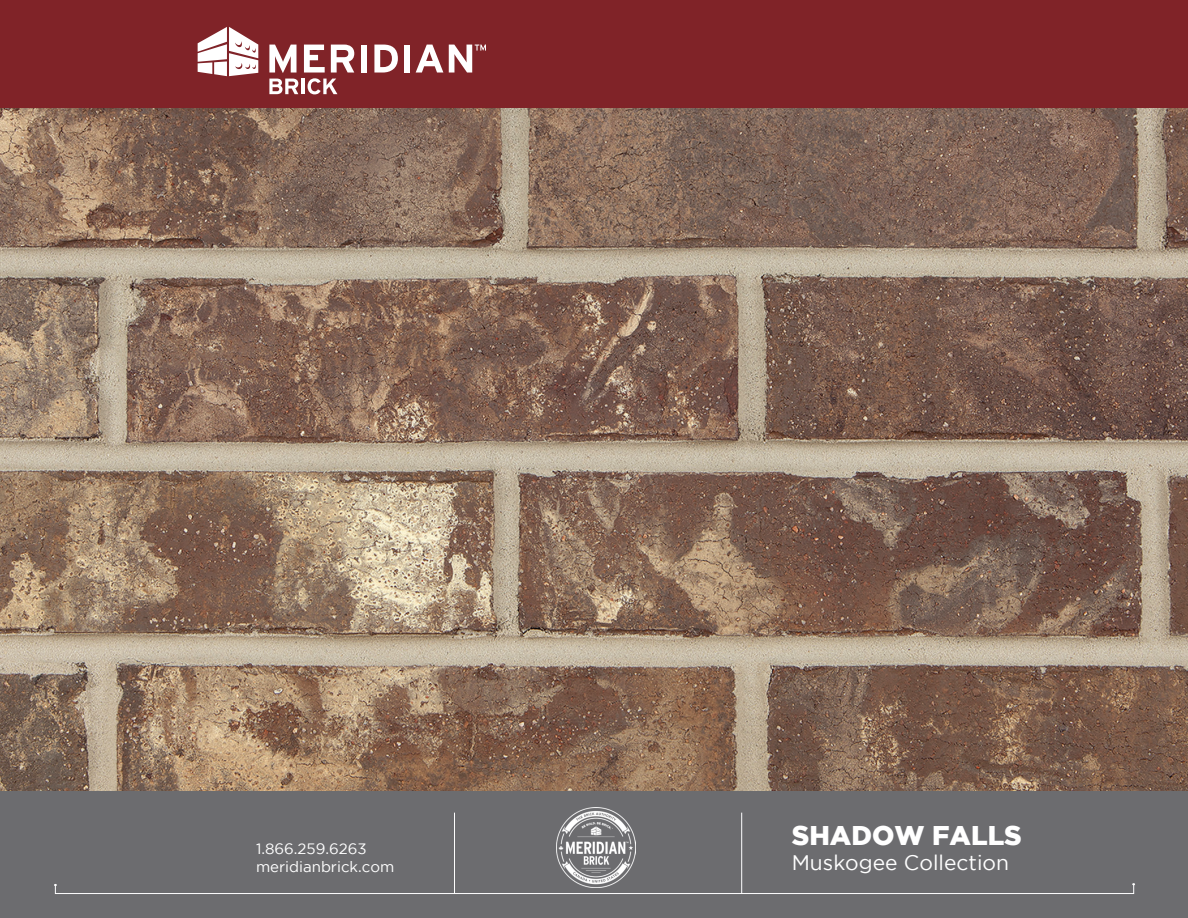
<style>
.page{position:relative;width:1188px;height:918px;background:#fff}
.page>*{position:absolute;margin:0;border:0;box-sizing:border-box;transform-origin:0 0}
.t1{font:900 27px "Gotham";color:#fff}
.t2{font:21px "Gotham";color:#fff}
.t3{font:15px/18px "Gotham";color:#fff}
</style>
<div class="page">
<div style="left:0;top:0;width:1188px;height:108px;background:#802328"></div>
<img style="left:0;top:108px;width:1188px;height:683px">
<div style="left:0;top:791px;width:1188px;height:127px;background:#6c6c6f"></div>
<hr style="left:741px;top:813px;width:1px;height:81px;background:#fff">
<hr style="left:454px;top:813px;width:1px;height:81px;background:#fff">
<div style="left:55px;top:884px;width:1079px;height:10px;border:1px solid #fff"></div>
<img style="left:556px;top:808px;width:80px;height:79px">
<svg style="left:269px;top:79px;width:29px;height:15px"></svg>
<hr style="left:301px;top:79px;width:4px;height:15px;background:#fff">
<svg style="left:198px;top:27px;width:60px;height:49px"></svg>
<svg style="left:269px;top:45px;width:28px;height:28px"></svg>
<svg style="left:304px;top:45px;width:50px;height:49px"></svg>
<div style="left:361px;top:45px;width:6px;height:28px;background:#fff"></div>
<svg style="left:374px;top:45px;width:24px;height:28px"></svg>
<div style="left:404px;top:45px;width:6px;height:28px;background:#fff"></div>
<svg style="left:416px;top:45px;width:27px;height:28px"></svg>
<svg style="left:449px;top:45px;width:37px;height:28px"></svg>
<p class="t3" style="left:256px;top:839px;width:140px">1.866.259.6263 meridianbrick.com</p>
<h1 class="t1" style="left:792px;top:820px;width:232px">SHADOW FALLS</h1>
<h2 class="t2" style="left:792px;top:851px;width:219px">Muskogee Collection</h2>
</div>
